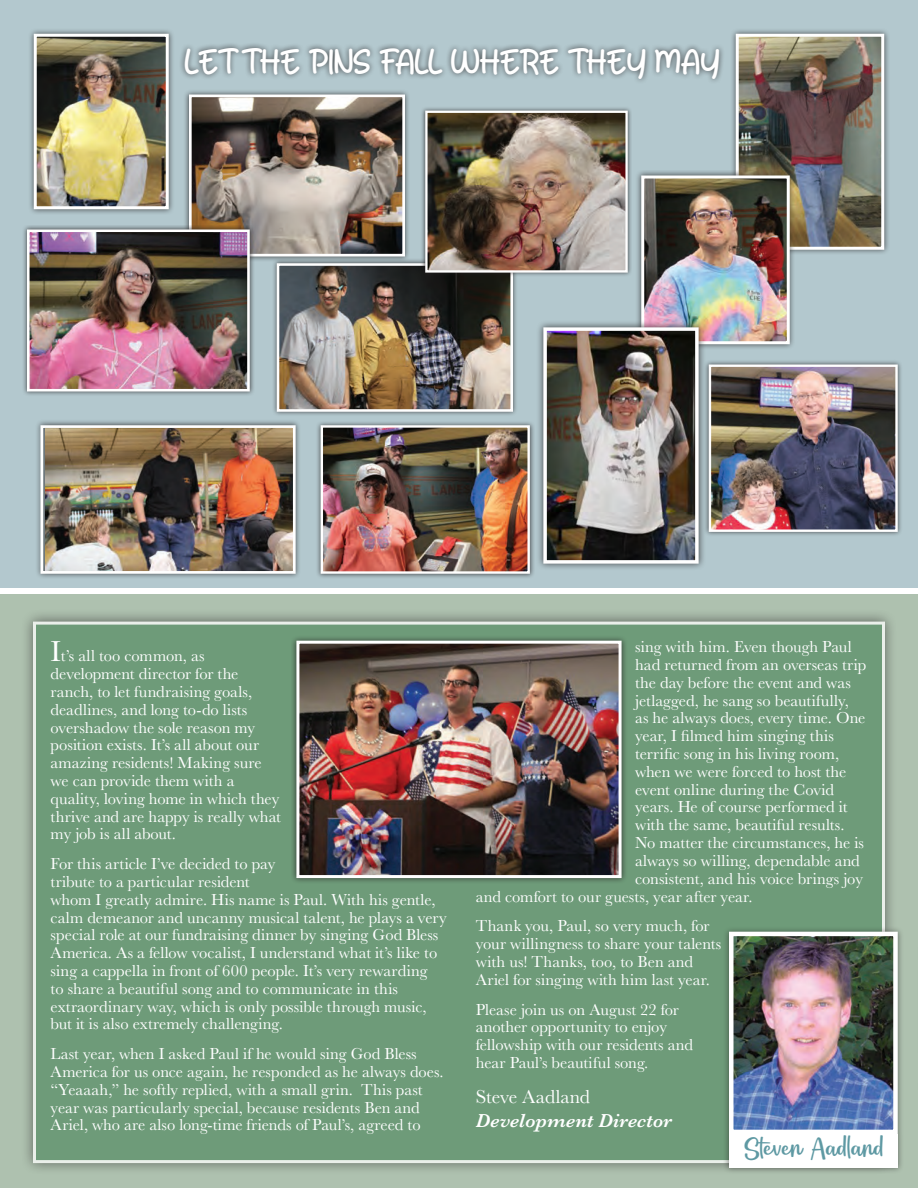
<style>
.page{position:relative;width:918px;height:1188px;background:#fff}
.page>*{position:absolute;margin:0;border:0;box-sizing:border-box;transform-origin:0 0}
.t1{font:36px "Ordinary Notes";color:#fff}
.t2{font:27px "Astronauta Script";color:#5e99a3}
.t3{font:italic 600 19.5px "Baskerville";letter-spacing:.01em;color:#fff}
.t4{font:19.5px "Baskerville";letter-spacing:-.005em;color:#fff}
.t5{font:16.5px/17.9px "Baskerville";color:#fff}
.s1{font-size:30px}
</style>
<div class="page">
<div style="left:0;top:0;width:918px;height:587px;background:#b3c8ce"></div>
<div style="left:0;top:594px;width:918px;height:594px;background:#aec1af"></div>
<div style="left:21px;top:609px;width:877px;height:567px;background:#231f20;opacity:.75"></div>
<div style="left:33px;top:622px;width:852px;height:541px;background:#6e9b79;border:3px solid #fff"></div>
<div style="left:723px;top:926px;width:181px;height:248px;background:#231f20;opacity:.5"></div>
<img style="left:734px;top:937px;width:159px;height:192px">
<div style="left:729px;top:932px;width:169px;height:202px;border:4px solid #fff"></div>
<div style="left:729px;top:1134px;width:169px;height:34px;background:#fff"></div>
<div style="left:291px;top:635px;width:337px;height:249px;background:#231f20;opacity:.75"></div>
<img style="left:300px;top:645px;width:318px;height:229px">
<div style="left:296px;top:641px;width:326px;height:237px;border:3px solid #fff"></div>
<div style="left:179px;top:41px;width:547px;height:44px;background:#231f20;opacity:.75"></div>
<div style="left:183px;top:89px;width:228px;height:173px;background:#231f20;opacity:.75"></div>
<img style="left:193px;top:99px;width:208px;height:154px">
<div style="left:189px;top:95px;width:216px;height:162px;border:3px solid #fff"></div>
<div style="left:730px;top:28px;width:160px;height:228px;background:#231f20;opacity:.75"></div>
<img style="left:740px;top:38px;width:140px;height:208px">
<div style="left:736px;top:34px;width:148px;height:216px;border:3px solid #fff"></div>
<div style="left:28px;top:28px;width:147px;height:187px;background:#231f20;opacity:.75"></div>
<img style="left:38px;top:38px;width:127px;height:167px">
<div style="left:34px;top:34px;width:135px;height:175px;border:3px solid #fff"></div>
<div style="left:22px;top:225px;width:233px;height:171px;background:#231f20;opacity:.75"></div>
<img style="left:31px;top:234px;width:215px;height:154px">
<div style="left:27px;top:230px;width:223px;height:162px;border:3px solid #fff"></div>
<div style="left:635px;top:170px;width:161px;height:181px;background:#231f20;opacity:.75"></div>
<img style="left:645px;top:180px;width:141px;height:160px">
<div style="left:641px;top:176px;width:149px;height:168px;border:3px solid #fff"></div>
<div style="left:272px;top:258px;width:246px;height:159px;background:#231f20;opacity:.75"></div>
<img style="left:281px;top:267px;width:228px;height:141px">
<div style="left:277px;top:263px;width:236px;height:149px;border:3px solid #fff"></div>
<div style="left:420px;top:106px;width:212px;height:171px;background:#231f20;opacity:.75"></div>
<img style="left:428px;top:114px;width:197px;height:156px">
<div style="left:425px;top:111px;width:203px;height:162px;border:2px solid #fff"></div>
<div style="left:536px;top:320px;width:170px;height:251px;background:#231f20;opacity:.75"></div>
<img style="left:547px;top:331px;width:148px;height:229px">
<div style="left:543px;top:327px;width:156px;height:237px;border:3px solid #fff"></div>
<div style="left:35px;top:420px;width:266px;height:159px;background:#231f20;opacity:.75"></div>
<img style="left:45px;top:429px;width:247px;height:141px">
<div style="left:40px;top:425px;width:256px;height:149px;border:3px solid #fff"></div>
<div style="left:316px;top:420px;width:219px;height:159px;background:#231f20;opacity:.75"></div>
<img style="left:324px;top:428px;width:203px;height:143px">
<div style="left:321px;top:425px;width:209px;height:149px;border:2px solid #fff"></div>
<div style="left:704px;top:359px;width:199px;height:178px;background:#231f20;opacity:.75"></div>
<img style="left:712px;top:367px;width:183px;height:162px">
<div style="left:709px;top:364px;width:189px;height:168px;border:2px solid #fff"></div>
<h1 class="t1" style="left:185px;top:41px;width:537px">LET THE PINS FALL WHERE THEY MAY</h1>
<p class="t5" style="left:51px;top:647px;width:232px"><span class="s1">I</span>t’s all too common, as development director for the ranch, to let fundraising goals, deadlines, and long to-do lists overshadow the sole reason my position exists. It’s all about our amazing residents! Making sure we can provide them with a quality, loving home in which they thrive and are happy is really what my job is all about.</p>
<p class="t5" style="left:51px;top:855px;width:398px">For this article I’ve decided to pay<br>tribute to a particular resident<br>whom I greatly admire. His name is Paul. With his gentle, calm demeanor and uncanny musical talent, he plays a very special role at our fundraising dinner by singing God Bless America. As a fellow vocalist, I understand what it’s like to sing a cappella in front of 600 people. It’s very rewarding<br>to share a beautiful song and to communicate in this extraordinary way, which is only possible through music, but it is also extremely challenging.</p>
<p class="t5" style="left:51px;top:1045px;width:395px">Last year, when I asked Paul if he would sing God Bless America for us once again, he responded as he always does. “Yeaaah,” he softly replied, with a small grin. This past year was particularly special, because residents Ben and Ariel, who are also long-time friends of Paul’s, agreed to</p>
<p class="t5" style="left:635px;top:638px;width:218px">sing with him. Even though Paul</p>
<p class="t5" style="left:635px;top:656px;width:233px">had returned from an overseas trip</p>
<p class="t5" style="left:635px;top:674px;width:217px">the day before the event and was</p>
<p class="t5" style="left:635px;top:692px;width:215px">jetlagged, he sang so beautifully,</p>
<p class="t5" style="left:635px;top:709px;width:232px">as he always does, every time. One</p>
<p class="t5" style="left:635px;top:727px;width:200px">year, I filmed him singing this</p>
<p class="t5" style="left:635px;top:745px;width:206px">terrific song in his living room,</p>
<p class="t5" style="left:635px;top:763px;width:213px">when we were forced to host the</p>
<p class="t5" style="left:635px;top:781px;width:201px">event online during the Covid</p>
<p class="t5" style="left:635px;top:798px;width:214px">years. He of course performed it</p>
<p class="t5" style="left:635px;top:816px;width:211px">with the same, beautiful results.</p>
<p class="t5" style="left:635px;top:834px;width:231px">No matter the circumstances, he is</p>
<p class="t5" style="left:635px;top:852px;width:226px">always so willing, dependable and</p>
<p class="t5" style="left:635px;top:870px;width:229px">consistent, and his voice brings joy</p>
<p class="t5" style="left:476px;top:887px;width:278px">and comfort to our guests, year after year.</p>
<p class="t5" style="left:476px;top:917px;width:247px">Thank you, Paul, so very much, for your willingness to share your talents with us! Thanks, too, to Ben and Ariel for singing with him last year.</p>
<p class="t5" style="left:476px;top:1001px;width:219px">Please join us on August 22 for another opportunity to enjoy fellowship with our residents and hear Paul’s beautiful song.</p>
<p class="t4" style="left:476px;top:1085px;width:116px">Steve Aadland</p>
<p class="t3" style="left:476px;top:1107px;width:198px">Development Director</p>
<h2 class="t2" style="left:743px;top:1129px;width:142px">Steven Aadland</h2>
</div>
